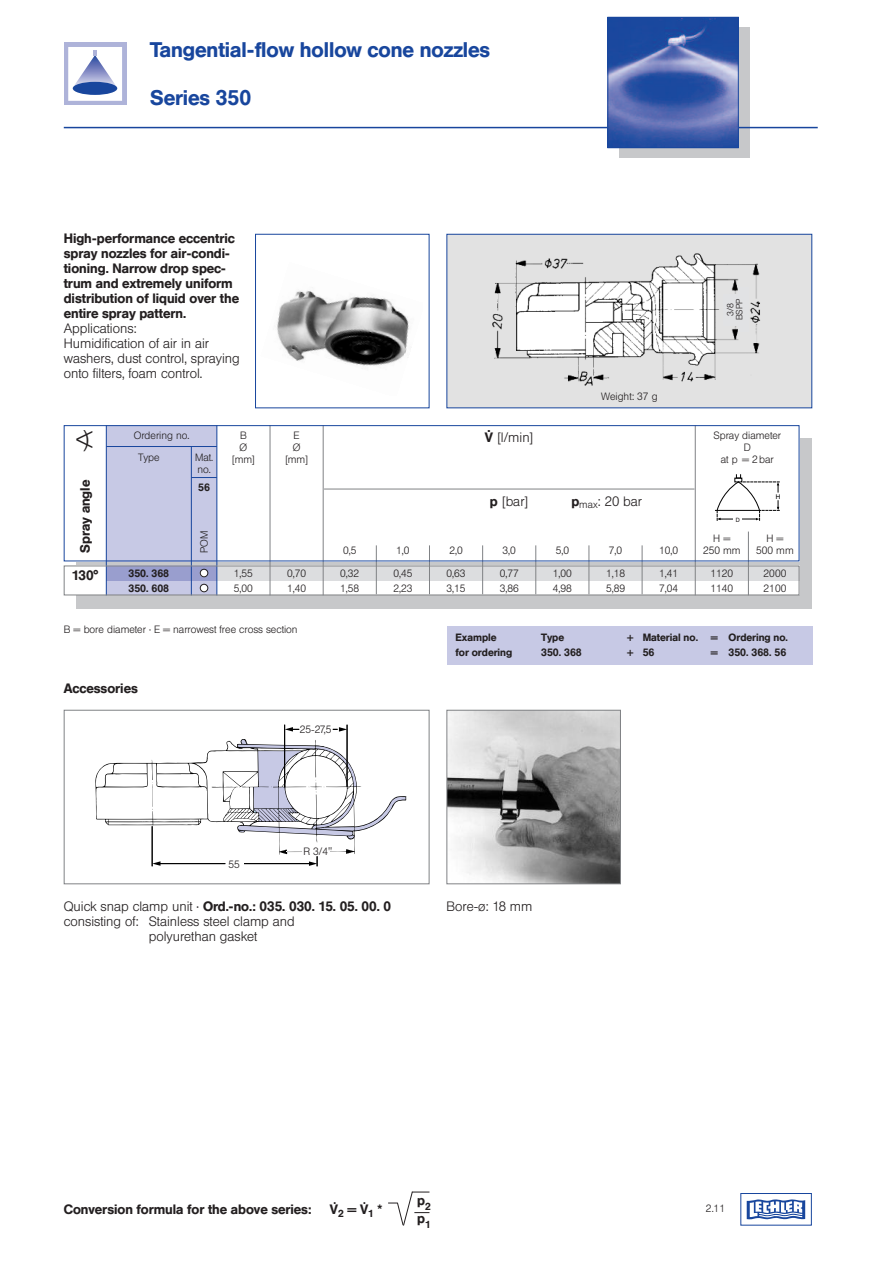
<style>
.page{position:relative;width:893px;height:1263px;background:#fff}
.page>*{position:absolute;margin:0;border:0;box-sizing:border-box;transform-origin:0 0}
.t1{font:300 24px "Helvetica BQ";color:#231f20}
.t2{font:500 21px "Helvetica BQ";color:#18469d}
.t3{font:300 18px "Helvetica BQ";color:#231f20}
.t4{font:500 13.5px/15px "Helvetica BQ";color:#231f20}
.t5{font:300 13.5px/15px "Helvetica BQ";color:#231f20}
.t6{font:300 10.5px/14.9px "Helvetica BQ";color:#231f20}
.t7{font:500 10.5px/14.9px "Helvetica BQ";color:#231f20}
.t8{font:300 9px/9px "Helvetica BQ";color:#231f20;text-align:center}
.t9{font:6.6px "Helvetica BQ";color:#000}
.t10{font:6px "Helvetica BQ";color:#231f20}
.s1{font-weight:500}
.s2{font-weight:300}
</style>
<div class="page">
<div style="left:447px;top:626px;width:366px;height:39px;background:#c7c9e5"></div>
<img style="left:277px;top:290px;width:132px;height:76px">
<div style="left:255px;top:234px;width:174px;height:174px;border:1px solid #18469d"></div>
<img style="left:448px;top:236px;width:362px;height:170px">
<div style="left:446px;top:234px;width:366px;height:174px;border:1px solid #18469d"></div>
<div style="left:64px;top:43px;width:62px;height:62px;background:#aeb3d9"></div>
<div style="left:70px;top:49px;width:50px;height:50px;background:#fff"></div>
<div style="left:68px;top:47px;width:54px;height:54px;border:3px solid #fff"></div>
<div style="left:73px;top:82px;width:44px;height:13px;background:#18469d;border-radius:50%"></div>
<svg style="left:73px;top:50px;width:44px;height:38px"></svg>
<div style="left:77px;top:438px;width:735px;height:170px;background:linear-gradient(to right,#c7c8ca,#c6c8ca)"></div>
<div style="left:64px;top:566px;width:735px;height:29px;background:#fff"></div>
<div style="left:106px;top:566px;width:111px;height:29px;background:#c7c9e5"></div>
<div style="left:106px;top:566px;width:693px;height:14px;background:#dcdddf"></div>
<div style="left:106px;top:566px;width:111px;height:14px;background:#999ece"></div>
<div style="left:64px;top:425px;width:735px;height:136px;background:#fff"></div>
<div style="left:106px;top:425px;width:111px;height:136px;background:#c7c9e5"></div>
<hr style="left:324px;top:489px;width:370px;height:1px;background:#808285">
<hr style="left:106px;top:446px;width:111px;height:1px;background:#18469d">
<svg style="left:192px;top:477px;width:24px;height:1px"></svg>
<hr style="left:715px;top:510px;width:46px;height:1px;background:#000">
<svg style="left:716px;top:474px;width:63px;height:46px"></svg>
<hr style="left:376px;top:545px;width:1px;height:49px;background:#808285">
<hr style="left:429px;top:545px;width:1px;height:49px;background:#808285">
<hr style="left:482px;top:545px;width:1px;height:49px;background:#808285">
<hr style="left:535px;top:545px;width:1px;height:49px;background:#808285">
<hr style="left:589px;top:545px;width:1px;height:49px;background:#808285">
<hr style="left:642px;top:545px;width:1px;height:49px;background:#808285">
<hr style="left:323px;top:425px;width:1px;height:170px;background:#808285">
<hr style="left:270px;top:425px;width:1px;height:170px;background:#808285">
<hr style="left:106px;top:425px;width:1px;height:170px;background:#18469d">
<hr style="left:748px;top:531px;width:1px;height:64px;background:#808285">
<hr style="left:216px;top:425px;width:1px;height:170px;background:#18469d">
<hr style="left:695px;top:425px;width:1px;height:170px;background:#808285">
<div style="left:733px;top:515px;width:9px;height:9px;background:#fff"></div>
<hr style="left:191px;top:446px;width:1px;height:149px;background:#18469d">
<svg style="left:95px;top:739px;width:311px;height:127px"></svg>
<hr style="left:152px;top:826px;width:1px;height:40px;background:#000">
<svg style="left:333px;top:727px;width:14px;height:5px"></svg>
<svg style="left:285px;top:727px;width:14px;height:4px"></svg>
<hr style="left:347px;top:725px;width:1px;height:61px;background:#000">
<hr style="left:284px;top:725px;width:1px;height:62px;background:#000">
<div style="left:64px;top:710px;width:365px;height:174px;border:1px solid #808285"></div>
<img style="left:448px;top:712px;width:171px;height:170px">
<div style="left:446px;top:710px;width:175px;height:174px;border:1px solid #808285"></div>
<div style="left:619px;top:27px;width:131px;height:131px;background:#c7c8ca"></div>
<hr style="left:64px;top:127px;width:754px;height:1px;background:#18469d">
<img style="left:610px;top:19px;width:127px;height:127px">
<div style="left:608px;top:17px;width:131px;height:131px;border:1px solid #18469d"></div>
<div style="left:64px;top:425px;width:735px;height:136px;border:1px solid #18469d"></div>
<div style="left:64px;top:566px;width:735px;height:29px;border:1px solid #808285"></div>
<div style="left:740px;top:1193px;width:72px;height:32px;border:1px solid #18469d"></div>
<svg style="left:747px;top:1199px;width:58px;height:21px"></svg>
<svg style="left:388px;top:1191px;width:41px;height:35px"></svg>
<div style="left:739px;top:288px;width:10px;height:44px;background:#e1e2e4"></div>
<div style="left:723px;top:294px;width:24px;height:31px;background:#e1e2e4"></div>
<h2 class="t2" style="left:150px;top:39px;width:341px">Tangential-flow hollow cone nozzles</h2>
<h2 class="t2" style="left:150px;top:87px;width:103px">Series 350</h2>
<p class="t4" style="left:64px;top:231px;width:177px">High-performance eccentric spray nozzles for air-condi&shy;tioning. Narrow drop spec&shy;trum and extremely uniform distribution of liquid over the entire spray pattern.</p>
<p class="t5" style="left:64px;top:321px;width:178px">Applications:<br>Humidification of air in air washers, dust control, spraying onto filters, foam control.</p>
<p class="t6" style="left:601px;top:389px;width:58px">Weight: 37 g</p>
<p class="t8" style="left:726px;top:320px;width:23px;rotate:-90deg">3/8<br>BSPP</p>
<h1 class="t1" style="left:77px;top:426px;width:18px">&lt;)</h1>
<p class="t4" style="left:78px;top:553px;width:74px;rotate:-90deg">Spray angle</p>
<p class="t6" style="left:138px;top:425px;width:53px;line-height:21.3px;text-indent:-4px">Ordering no.<br>Type</p>
<p class="t6" style="left:195px;top:451px;width:19px;line-height:12px">Mat. no.</p>
<p class="t7" style="left:198px;top:480px;width:13px">56</p>
<p class="t6" style="left:197px;top:553px;width:23px;rotate:-90deg">POM</p>
<p class="t4" style="left:487px;top:420px;width:5px">.</p>
<p class="t6" style="left:232px;top:430px;width:25px;line-height:12px;text-align:center">B<br>Ø [mm]</p>
<p class="t6" style="left:285px;top:430px;width:25px;line-height:12px;text-align:center">E<br>Ø [mm]</p>
<p class="t5" style="left:485px;top:430px;width:50px"><span class="s1">V</span> [l/min]</p>
<p class="t6" style="left:713px;top:430px;width:69px;line-height:12px;text-align:center">Spray diameter<br>D<br>at p = 2bar</p>
<p class="t5" style="left:490px;top:494px;width:40px"><span class="s1">p</span> [bar]</p>
<p class="t5" style="left:571px;top:494px;width:72px"><span class="s1">p</span><sub>max</sub>: 20 bar</p>
<p class="t9" style="left:736px;top:515px;width:6px">B</p>
<p class="t10" style="left:736px;top:516px;width:6px">D</p>
<p class="t9" style="left:776px;top:493px;width:6px">H</p>
<p class="t6" style="left:713px;top:530px;width:19px">H =</p>
<p class="t6" style="left:766px;top:530px;width:19px">H =</p>
<p class="t6" style="left:343px;top:542px;width:15px">0,5</p>
<p class="t6" style="left:396px;top:542px;width:15px">1,0</p>
<p class="t6" style="left:449px;top:542px;width:15px">2,0</p>
<p class="t6" style="left:503px;top:542px;width:15px">3,0</p>
<p class="t6" style="left:556px;top:542px;width:15px">5,0</p>
<p class="t6" style="left:609px;top:542px;width:15px">7,0</p>
<p class="t6" style="left:659px;top:542px;width:21px">10,0</p>
<p class="t6" style="left:703px;top:542px;width:39px">250 mm</p>
<p class="t6" style="left:756px;top:542px;width:39px">500 mm</p>
<p class="t4" style="left:72px;top:567px;width:28px">130°</p>
<p class="t6" style="left:234px;top:565px;width:21px">1,55<br>5,00</p>
<p class="t6" style="left:287px;top:565px;width:21px">0,70<br>1,40</p>
<p class="t6" style="left:340px;top:565px;width:21px">0,32<br>1,58</p>
<p class="t6" style="left:393px;top:565px;width:21px">0,45<br>2,23</p>
<p class="t6" style="left:447px;top:565px;width:21px">0,63<br>3,15</p>
<p class="t6" style="left:500px;top:565px;width:21px">0,77<br>3,86</p>
<p class="t6" style="left:553px;top:565px;width:21px">1,00<br>4,98</p>
<p class="t6" style="left:606px;top:565px;width:21px">1,18<br>5,89</p>
<p class="t6" style="left:659px;top:565px;width:21px">1,41<br>7,04</p>
<p class="t6" style="left:710px;top:565px;width:24px">1120<br>1140</p>
<p class="t6" style="left:764px;top:565px;width:24px">2000<br>2100</p>
<p class="t7" style="left:128px;top:566px;width:42px">350. 368<br>350. 608</p>
<p class="t6" style="left:64px;top:622px;width:235px">B = bore diameter · E = narrowest free cross section</p>
<p class="t4" style="left:64px;top:680px;width:75px">Accessories</p>
<p class="t6" style="left:228px;top:857px;width:13px">55</p>
<p class="t6" style="left:300px;top:722px;width:33px">25-27,5</p>
<p class="t6" style="left:303px;top:844px;width:30px">R 3/4"</p>
<p class="t4" style="left:64px;top:899px;width:329px"><span class="s2">Quick snap clamp unit ·</span> Ord.-no.: 035. 030. 15. 05. 00. 0</p>
<p class="t5" style="left:64px;top:914px;width:232px">consisting of: Stainless steel clamp and</p>
<p class="t5" style="left:149px;top:929px;width:110px">polyurethan gasket</p>
<p class="t7" style="left:456px;top:630px;width:42px">Example</p>
<p class="t7" style="left:541px;top:630px;width:24px">Type</p>
<p class="t7" style="left:627px;top:630px;width:163px">+ Material no. = Ordering no.</p>
<p class="t7" style="left:456px;top:644px;width:58px">for ordering</p>
<p class="t7" style="left:541px;top:644px;width:42px">350. 368</p>
<p class="t7" style="left:627px;top:644px;width:29px">+ 56</p>
<p class="t7" style="left:711px;top:644px;width:77px">= 350. 368. 56</p>
<p class="t5" style="left:446px;top:898px;width:87px">Bore-ø: 18 mm</p>
<p class="t4" style="left:417px;top:1191px;width:15px;line-height:18px">p<sub>2 </sub>p<sub>1</sub></p>
<h3 class="t3" style="left:333px;top:1187px;width:5px">.</h3>
<h3 class="t3" style="left:363px;top:1187px;width:5px">.</h3>
<p class="t4" style="left:64px;top:1202px;width:249px">Conversion formula for the above series:</p>
<p class="t4" style="left:330px;top:1202px;width:54px">V<sub>2</sub>=V<sub>1</sub>*</p>
<p class="t6" style="left:706px;top:1201px;width:21px">2.11</p>
</div>
